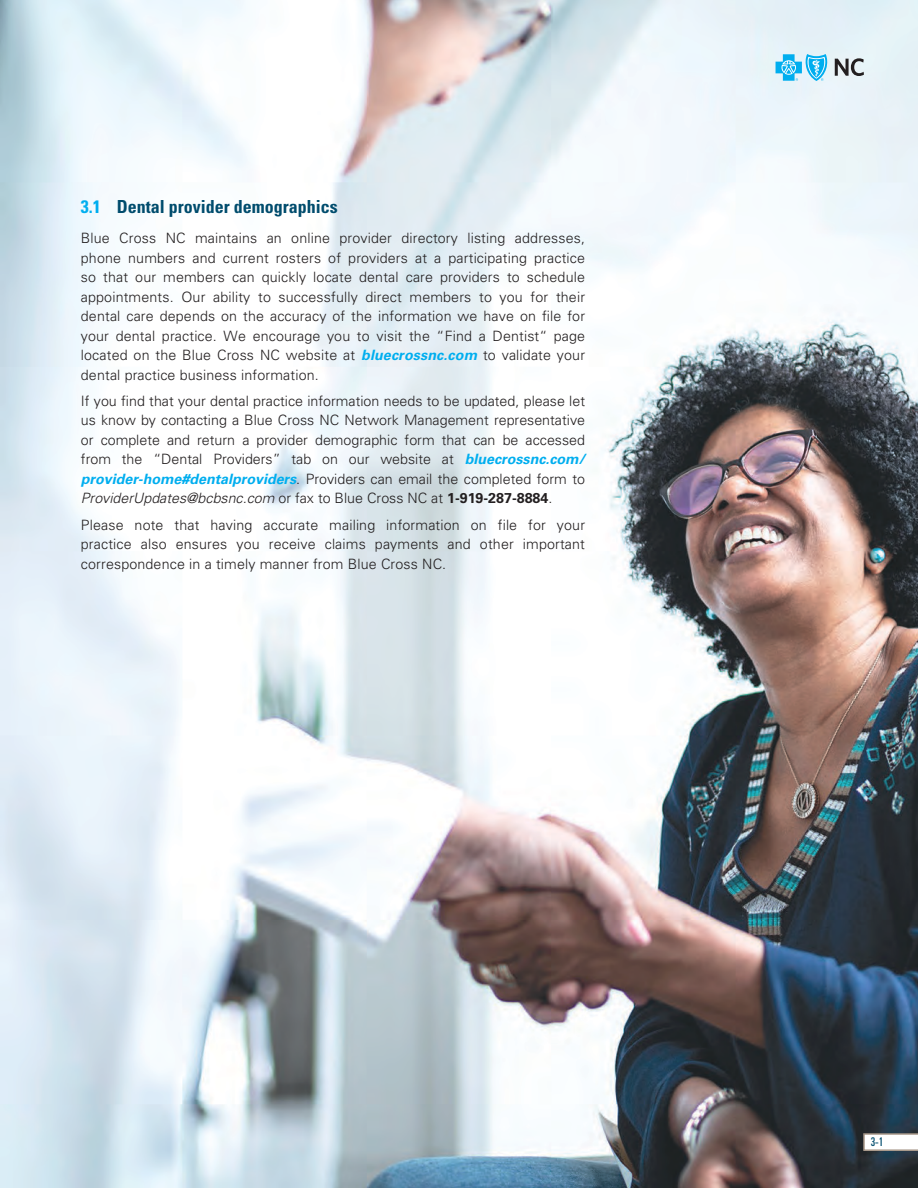
<style>
.page{position:relative;width:918px;height:1188px;background:#fff}
.page>*{position:absolute;margin:0;border:0;box-sizing:border-box;transform-origin:0 0}
.t1{font:700 condensed 18px "Univers LT Std";color:#004c6d}
.t2{font:300 14.25px/19.5px "Univers LT Std";letter-spacing:.01em;color:#231f20;text-align:justify}
.t3{font:ultra-condensed 12px "Univers LT Std";color:#004c6d}
.s1{color:#00aeef}
.s2{font-weight:700;font-style:italic;color:#00aeef}
.s3{font-style:italic}
.s4{font-weight:700}
</style>
<div class="page">
<img style="left:0;top:0;width:918px;height:1188px">
<svg style="left:863px;top:1133px;width:55px;height:18px"></svg>
<svg style="left:776px;top:54px;width:52px;height:27px"></svg>
<svg style="left:835px;top:58px;width:29px;height:18px"></svg>
<p class="t1" style="left:81px;top:195px;width:258px"><span class="s1">3.1</span> Dental provider demographics</p>
<p class="t2" style="left:81px;top:228px;width:506px">Blue Cross NC maintains an online provider directory listing addresses, phone numbers and current rosters of providers at a participating practice so that our members can quickly locate dental care providers to schedule appointments. Our ability to successfully direct members to you for their dental care depends on the accuracy of the information we have on file for your dental practice. We encourage you to visit the “Find a Dentist“ page located on the Blue Cross NC website at <span class="s2">bluecrossnc.com</span> to validate your dental practice business information.</p>
<p class="t2" style="left:81px;top:391px;width:506px">If you find that your dental practice information needs to be updated, please let us know by contacting a Blue Cross NC Network Management representative or complete and return a provider demographic form that can be accessed from the “Dental Providers” tab on our website at <span class="s2">bluecrossnc.com/ provider-home#dentalproviders</span>. Providers can email the completed form to <span class="s3">ProviderUpdates@bcbsnc.com</span> or fax to Blue Cross NC at <span class="s4">1-919-287-8884</span>.</p>
<p class="t2" style="left:81px;top:515px;width:506px">Please note that having accurate mailing information on file for your practice also ensures you receive claims payments and other important correspondence in a timely manner from Blue Cross NC.</p>
<p class="t3" style="left:871px;top:1135px;width:14px">3-1</p>
</div>
